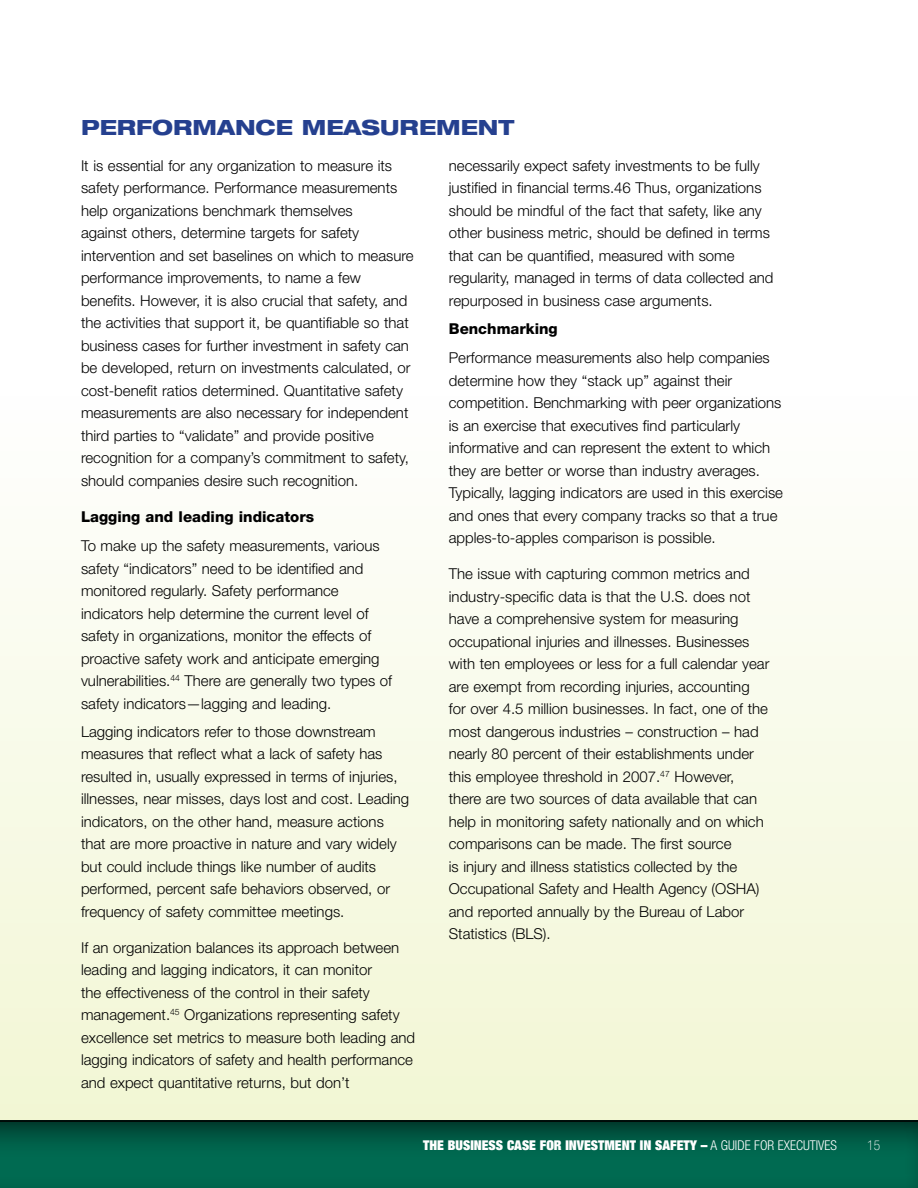
<style>
.page{position:relative;width:918px;height:1188px;background:#fff}
.page>*{position:absolute;margin:0;border:0;box-sizing:border-box;transform-origin:0 0}
.t1{font:800 expanded 21px "Helvetica Neue LT Std";color:#25408f}
.t2{font:300 15px/22.5px "Helvetica Neue LT Std";color:#000}
.t3{font:800 15px "Helvetica Neue LT Std";color:#000}
.t4{font:900 condensed 13.5px "Helvetica Neue LT Std";color:#fff}
.t5{font:100 condensed 13.5px "Helvetica Neue LT Std";color:#fff}
.s1{font-weight:300}
</style>
<div class="page">
<div style="left:0;top:368px;width:918px;height:772px;background:linear-gradient(to bottom,#fff,#f1f6d2)"></div>
<div style="left:0;top:1109px;width:918px;height:79px;background:#000;opacity:.75"></div>
<hr style="left:0;top:1120px;width:918px;height:2px;background:#000">
<h1 class="t1" style="left:81px;top:114px;width:435px">PERFORMANCE MEASUREMENT</h1>
<p class="t2" style="left:81px;top:154px;width:334px">It is essential for any organization to measure its safety performance. Performance measurements help organizations benchmark themselves<br>against others, determine targets for safety intervention and set baselines on which to measure performance improvements, to name a few benefits. However, it is also crucial that safety, and the activities that support it, be quantifiable so that business cases for further investment in safety can be developed, return on investments calculated, or cost-benefit ratios determined. Quantitative safety measurements are also necessary for independent third parties to “validate” and provide positive recognition for a company’s commitment to safety, should companies desire such recognition.</p>
<p class="t3" style="left:81px;top:508px;width:235px">Lagging and leading indicators</p>
<p class="t2" style="left:81px;top:534px;width:313px">To make up the safety measurements, various safety “indicators” need to be identified and monitored regularly. Safety performance indicators help determine the current level of safety in organizations, monitor the effects of proactive safety work and anticipate emerging vulnerabilities.<sup>44</sup> There are generally two types of safety indicators—lagging and leading.</p>
<p class="t2" style="left:81px;top:720px;width:330px">Lagging indicators refer to those downstream measures that reflect what a lack of safety has resulted in, usually expressed in terms of injuries, illnesses, near misses, days lost and cost. Leading indicators, on the other hand, measure actions that are more proactive in nature and vary widely but could include things like number of audits performed, percent safe behaviors observed, or frequency of safety committee meetings.</p>
<p class="t2" style="left:81px;top:936px;width:336px">If an organization balances its approach between leading and lagging indicators, it can monitor<br>the effectiveness of the control in their safety management.<sup>45</sup> Organizations representing safety excellence set metrics to measure both leading and lagging indicators of safety and health performance and expect quantitative returns, but don’t</p>
<p class="t2" style="left:449px;top:154px;width:326px">necessarily expect safety investments to be fully justified in financial terms.46 Thus, organizations should be mindful of the fact that safety, like any other business metric, should be defined in terms that can be quantified, measured with some regularity, managed in terms of data collected and repurposed in business case arguments.</p>
<p class="t3" style="left:449px;top:320px;width:110px">Benchmarking</p>
<p class="t2" style="left:449px;top:346px;width:336px">Performance measurements also help companies determine how they “stack up” against their competition. Benchmarking with peer organizations is an exercise that executives find particularly informative and can represent the extent to which they are better or worse than industry averages.<br>Typically, lagging indicators are used in this exercise and ones that every company tracks so that a true apples-to-apples comparison is possible.</p>
<p class="t2" style="left:449px;top:562px;width:322px">The issue with capturing common metrics and industry-specific data is that the U.S. does not have a comprehensive system for measuring occupational injuries and illnesses. Businesses with ten employees or less for a full calendar year are exempt from recording injuries, accounting for over 4.5 million businesses. In fact, one of the most dangerous industries – construction – had nearly 80 percent of their establishments under this employee threshold in 2007.<sup>47</sup> However, there are two sources of data available that can help in monitoring safety nationally and on which comparisons can be made. The first source<br>is injury and illness statistics collected by the Occupational Safety and Health Agency (OSHA) and reported annually by the Bureau of Labor Statistics (BLS).</p>
<p class="t4" style="left:423px;top:1137px;width:415px">THE BUSINESS CASE FOR INVESTMENT IN SAFETY – <span class="s1">A GUIDE FOR EXECUTIVES</span></p>
<p class="t5" style="left:867px;top:1138px;width:14px">15</p>
</div>
